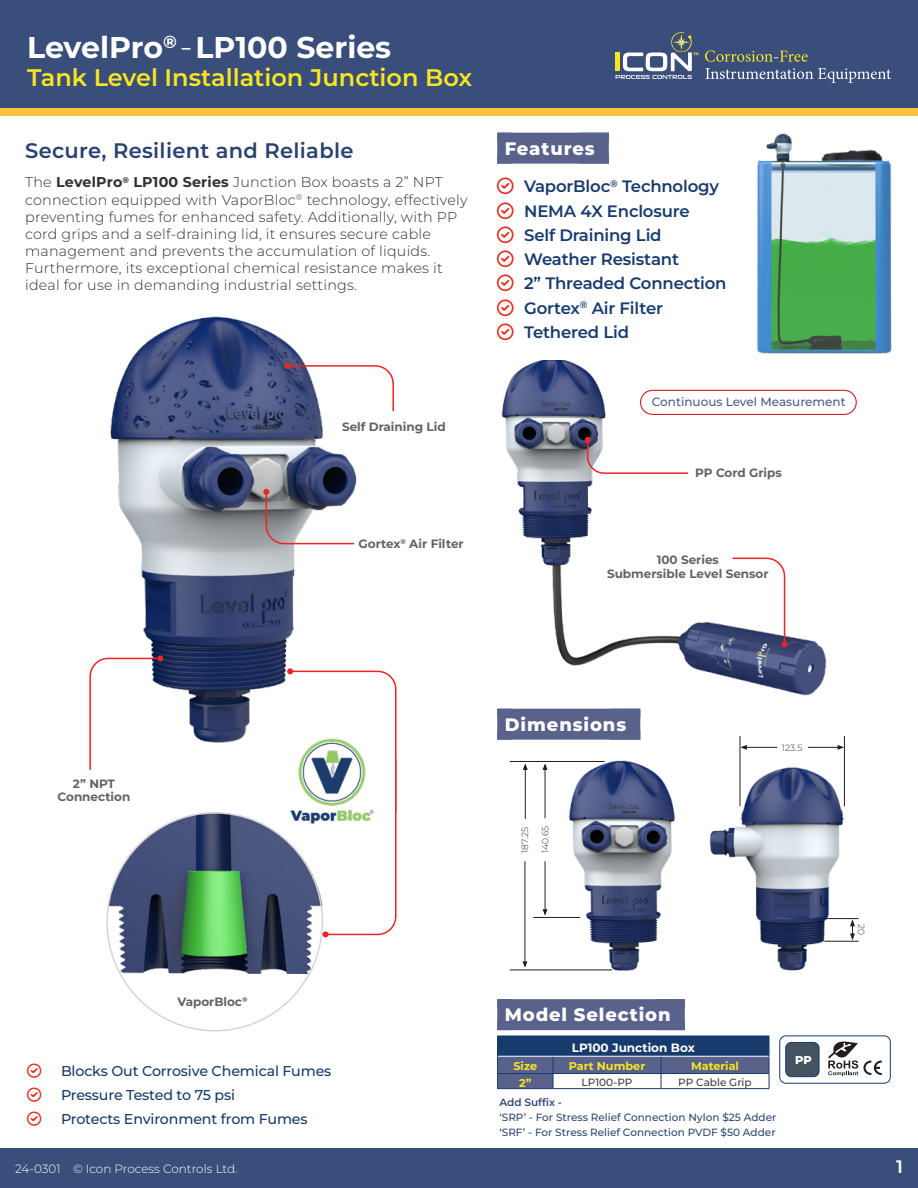
<style>
.page{position:relative;width:918px;height:1188px;background:#fff}
.page>*{position:absolute;margin:0;border:0;box-sizing:border-box;transform-origin:0 0}
.t1{font:700 30px "Montserrat";color:#fff}
.t2{font:600 24px "Montserrat";color:#f8e623}
.t3{font:600 21px "Montserrat";letter-spacing:.015em;color:#294171}
.t4{font:800 18px "Montserrat";letter-spacing:.05em;color:#fff}
.t5{font:600 18px "Montserrat";color:#fff}
.t6{font:600 16.5px/24.3px "Montserrat";letter-spacing:-.01em;color:#183b6e}
.t7{font:300 14.25px/17.1px "Montserrat";letter-spacing:.015em;color:#312f30}
.t8{font:500 14.25px/24.3px "Montserrat";letter-spacing:-.01em;color:#183b6e}
.t9{font:700 12px/14.4px "Montserrat";color:#636366;text-align:center}
.t10{font:300 12px "Montserrat";color:#fff}
.t11{font:500 12px "Montserrat";color:#505b85}
.t12{font:700 12px "Montserrat";color:#fff}
.t13{font:800 11.4px "Montserrat";color:#fff}
.t14{font:700 11.25px "Montserrat";color:#f8e623}
.t15{font:500 10.5px/15.1px "Montserrat";color:#2d4876}
.t16{font:500 10.5px "Montserrat";color:#3e3e3f}
.t17{font:600 10.5px "Montserrat";color:#2d4876}
.t18{font:300 9px "Montserrat";letter-spacing:.015em;color:#312f30}
.s1{font-weight:700}
</style>
<div class="page">
<div style="left:0;top:0;width:918px;height:116px;background:#fec33b"></div>
<div style="left:0;top:0;width:918px;height:108px;background:#3a4e7b"></div>
<div style="left:0;top:1148px;width:918px;height:40px;background:#3a4e7b"></div>
<svg style="left:705px;top:68px;width:186px;height:15px"></svg>
<svg style="left:705px;top:50px;width:103px;height:12px"></svg>
<svg style="left:616px;top:32px;width:82px;height:47px"></svg>
<img style="left:756px;top:133px;width:136px;height:221px">
<img style="left:109px;top:812px;width:217px;height:162px">
<img style="left:501px;top:361px;width:356px;height:335px">
<img style="left:110px;top:316px;width:247px;height:427px">
<div style="left:497px;top:133px;width:15px;height:31px;background:#58628b"></div>
<div style="left:579px;top:133px;width:30px;height:31px;background:#58628b"></div>
<div style="left:497px;top:133px;width:112px;height:9px;background:#58628b"></div>
<div style="left:497px;top:155px;width:112px;height:9px;background:#58628b"></div>
<div style="left:505px;top:137px;width:89px;height:24px;background:#58628b"></div>
<svg style="left:285px;top:363px;width:109px;height:50px"></svg>
<svg style="left:263px;top:489px;width:92px;height:56px"></svg>
<svg style="left:585px;top:437px;width:105px;height:38px"></svg>
<svg style="left:89px;top:655px;width:74px;height:115px"></svg>
<svg style="left:731px;top:557px;width:57px;height:90px"></svg>
<svg style="left:287px;top:668px;width:110px;height:269px"></svg>
<div style="left:640px;top:390px;width:217px;height:25px;border:1px solid #d1232a;border-radius:12px"></div>
<div style="left:497px;top:709px;width:15px;height:31px;background:#58628b"></div>
<div style="left:610px;top:709px;width:30px;height:31px;background:#58628b"></div>
<div style="left:497px;top:709px;width:143px;height:9px;background:#58628b"></div>
<div style="left:497px;top:731px;width:143px;height:9px;background:#58628b"></div>
<div style="left:505px;top:713px;width:120px;height:24px;background:#58628b"></div>
<div style="left:497px;top:999px;width:15px;height:31px;background:#58628b"></div>
<div style="left:655px;top:999px;width:30px;height:31px;background:#58628b"></div>
<div style="left:497px;top:999px;width:188px;height:9px;background:#58628b"></div>
<div style="left:497px;top:1021px;width:188px;height:9px;background:#58628b"></div>
<div style="left:505px;top:1004px;width:165px;height:24px;background:#58628b"></div>
<img style="left:709px;top:761px;width:143px;height:210px">
<img style="left:543px;top:729px;width:132px;height:242px">
<hr style="left:740px;top:736px;width:1px;height:70px;background:#231f20">
<hr style="left:533px;top:917px;width:47px;height:1px;background:#231f20">
<hr style="left:510px;top:970px;width:102px;height:1px;background:#231f20">
<hr style="left:824px;top:918px;width:35px;height:1px;background:#231f20">
<hr style="left:844px;top:736px;width:1px;height:70px;background:#231f20">
<hr style="left:510px;top:761px;width:95px;height:1px;background:#231f20">
<hr style="left:824px;top:941px;width:35px;height:1px;background:#231f20">
<hr style="left:743px;top:747px;width:34px;height:1px;background:#231f20">
<hr style="left:545px;top:861px;width:1px;height:50px;background:#231f20">
<hr style="left:525px;top:861px;width:1px;height:104px;background:#231f20">
<hr style="left:808px;top:747px;width:33px;height:1px;background:#231f20">
<hr style="left:545px;top:767px;width:1px;height:51px;background:#231f20">
<hr style="left:525px;top:767px;width:1px;height:52px;background:#231f20">
<svg style="left:741px;top:745px;width:7px;height:5px"></svg>
<svg style="left:837px;top:744px;width:7px;height:7px"></svg>
<svg style="left:542px;top:764px;width:7px;height:7px"></svg>
<svg style="left:523px;top:764px;width:5px;height:7px"></svg>
<svg style="left:542px;top:908px;width:7px;height:7px"></svg>
<svg style="left:522px;top:961px;width:6px;height:7px"></svg>
<svg style="left:849px;top:920px;width:6px;height:20px"></svg>
<div style="left:780px;top:1036px;width:111px;height:47px;border:1px solid #183b6e;border-radius:6px"></div>
<div style="left:786px;top:1042px;width:33px;height:35px;background:#455461;border-radius:6px"></div>
<div style="left:785px;top:1042px;width:34px;height:35px;border:1px solid #183b6e;border-radius:6px"></div>
<svg style="left:828px;top:1041px;width:54px;height:35px"></svg>
<svg style="left:497px;top:1036px;width:273px;height:53px"></svg>
<hr style="left:497px;top:1088px;width:56px;height:1px;background:#183b6e">
<hr style="left:553px;top:1088px;width:108px;height:1px;background:#183b6e">
<hr style="left:661px;top:1088px;width:108px;height:1px;background:#183b6e">
<hr style="left:498px;top:1056px;width:55px;height:1px;background:#fff">
<hr style="left:553px;top:1056px;width:108px;height:1px;background:#fff">
<hr style="left:661px;top:1056px;width:108px;height:1px;background:#fff">
<h1 class="t1" style="left:27px;top:27px;width:366px">LevelPro<sup>®</sup> <sup>_</sup> LP100 Series</h1>
<h2 class="t2" style="left:27px;top:62px;width:447px">Tank Level Installation Junction Box</h2>
<h3 class="t3" style="left:25px;top:137px;width:330px">Secure, Resilient and Reliable</h3>
<p class="t7" style="left:25px;top:174px;width:444px">The <span class="s1">LevelPro</span><sup>®</sup> <span class="s1">LP100 Series</span> Junction Box boasts a 2” NPT connection equipped with VaporBloc<sup>®</sup> technology, effectively preventing fumes for enhanced safety. Additionally, with PP cord grips and a self-draining lid, it ensures secure cable management and prevents the accumulation of liquids.<br>Furthermore, its exceptional chemical resistance makes it ideal for use in demanding industrial settings.</p>
<p class="t9" style="left:342px;top:419px;width:105px">Self Draining Lid</p>
<p class="t9" style="left:359px;top:536px;width:107px">Gortex<sup>®</sup> Air Filter</p>
<p class="t4" style="left:505px;top:136px;width:91px">Features</p>
<p class="t6" style="left:524px;top:174px;width:204px">VaporBloc<sup>®</sup> Technology<br>NEMA 4X Enclosure<br>Self Draining Lid<br>Weather Resistant<br>2” Threaded Connection<br>Gortex<sup>®</sup> Air Filter<br>Tethered Lid</p>
<p class="t11" style="left:652px;top:394px;width:195px">Continuous Level Measurement</p>
<p class="t9" style="left:695px;top:465px;width:88px">PP Cord Grips</p>
<p class="t9" style="left:607px;top:552px;width:163px">100 Series<br>Submersible Level Sensor</p>
<p class="t9" style="left:58px;top:777px;width:74px;line-height:13.5px">2” NPT<br>Connection</p>
<p class="t9" style="left:177px;top:994px;width:72px">VaporBloc<sup>®</sup></p>
<p class="t8" style="left:61px;top:1058px;width:272px">Blocks Out Corrosive Chemical Fumes<br>Pressure Tested to 75 psi<br>Protects Environment from Fumes</p>
<p class="t4" style="left:505px;top:712px;width:123px">Dimensions</p>
<p class="t18" style="left:519px;top:853px;width:28px;rotate:-90deg">187.25</p>
<p class="t18" style="left:539px;top:853px;width:29px;rotate:-90deg">140.65</p>
<p class="t4" style="left:505px;top:1003px;width:167px">Model Selection</p>
<p class="t12" style="left:572px;top:1040px;width:125px">LP100 Junction Box</p>
<p class="t18" style="left:782px;top:741px;width:22px">123.5</p>
<p class="t14" style="left:513px;top:1059px;width:25px">Size</p>
<p class="t14" style="left:569px;top:1059px;width:78px">Part Number</p>
<p class="t14" style="left:691px;top:1059px;width:50px">Material</p>
<p class="t14" style="left:519px;top:1075px;width:14px">2”</p>
<p class="t16" style="left:582px;top:1075px;width:52px">LP100-PP</p>
<p class="t16" style="left:678px;top:1075px;width:75px">PP Cable Grip</p>
<p class="t17" style="left:499px;top:1095px;width:64px">Add Suffix -</p>
<p class="t15" style="left:499px;top:1110px;width:279px">‘SRP’ - For Stress Relief Connection Nylon $25 Adder ‘SRF’ - For Stress Relief Connection PVDF $50 Adder</p>
<p class="t13" style="left:795px;top:1052px;width:18px">PP</p>
<p class="t18" style="left:867px;top:924px;width:13px;rotate:90deg">20</p>
<p class="t10" style="left:15px;top:1161px;width:224px">24-0301 © Icon Process Controls Ltd.</p>
<p class="t5" style="left:896px;top:1155px;width:8px">1</p>
</div>
